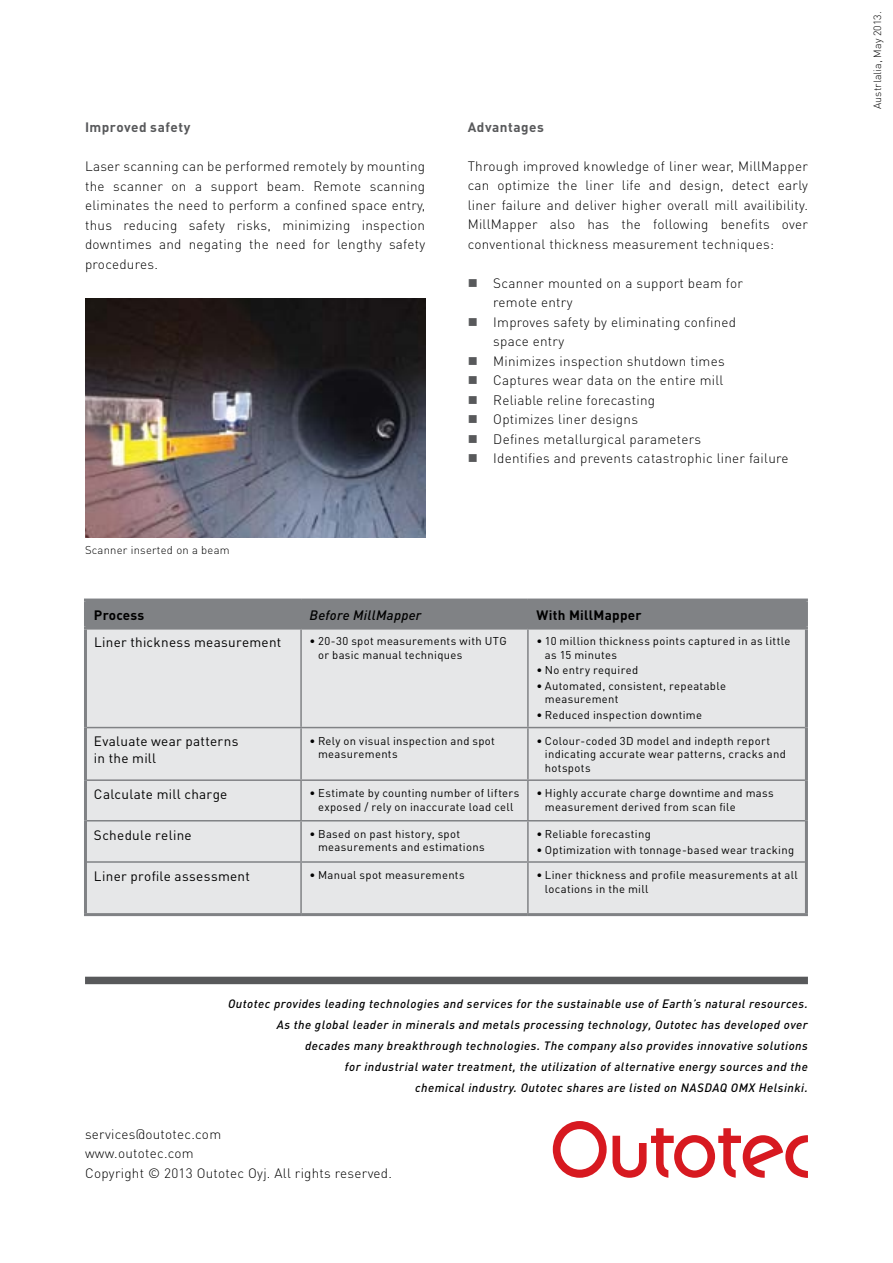
<style>
.page{position:relative;width:893px;height:1263px;background:#fff}
.page>*{position:absolute;margin:0;border:0;box-sizing:border-box;transform-origin:0 0}
.t1{font:300 13.5px/19.5px "DIN Pro";letter-spacing:.02em;color:#000}
.t2{font:13.5px/16.2px "DIN Pro";letter-spacing:.02em;color:#000}
.t3{font:700 13.5px "DIN Pro";letter-spacing:.035em;color:#58595b}
.t4{font:700 13.5px "DIN Pro";letter-spacing:.02em;color:#000}
.t5{font:italic 500 13.5px "DIN Pro";letter-spacing:.02em;color:#000}
.t6{font:italic 500 12px/21px "DIN Pro";letter-spacing:.04em;color:#000;text-align:right}
.t7{font:11.25px/13.5px "DIN Pro";letter-spacing:.03em;color:#000}
.t8{font:300 11.25px "DIN Pro";letter-spacing:.02em;color:#000}
.t9{font:300 10.5px "DIN Pro";letter-spacing:.01em;color:#000}
.s1{color:#58595b}
</style>
<div class="page">
<svg style="left:553px;top:1121px;width:255px;height:57px"></svg>
<div style="left:85px;top:977px;width:723px;height:7px;background:#58595b"></div>
<div style="left:87px;top:601px;width:718px;height:26px;background:#808285"></div>
<div style="left:87px;top:630px;width:718px;height:283px;background:#e6e7e8"></div>
<hr style="left:84px;top:630px;width:3px;height:97px;background:#808285">
<hr style="left:805px;top:630px;width:3px;height:97px;background:#808285">
<hr style="left:84px;top:727px;width:3px;height:53px;background:#808285">
<hr style="left:805px;top:727px;width:3px;height:53px;background:#808285">
<hr style="left:84px;top:780px;width:3px;height:41px;background:#808285">
<hr style="left:805px;top:780px;width:3px;height:41px;background:#808285">
<hr style="left:84px;top:821px;width:3px;height:41px;background:#808285">
<hr style="left:805px;top:821px;width:3px;height:41px;background:#808285">
<hr style="left:84px;top:862px;width:3px;height:51px;background:#808285">
<hr style="left:805px;top:862px;width:3px;height:51px;background:#808285">
<hr style="left:84px;top:913px;width:217px;height:3px;background:#808285">
<hr style="left:301px;top:913px;width:227px;height:3px;background:#808285">
<hr style="left:528px;top:913px;width:280px;height:3px;background:#808285">
<hr style="left:300px;top:630px;width:2px;height:97px;background:#808285">
<hr style="left:527px;top:630px;width:2px;height:97px;background:#808285">
<hr style="left:87px;top:727px;width:214px;height:1px;background:#808285">
<hr style="left:301px;top:727px;width:227px;height:1px;background:#808285">
<hr style="left:300px;top:728px;width:2px;height:51px;background:#808285">
<hr style="left:528px;top:727px;width:277px;height:1px;background:#808285">
<hr style="left:527px;top:728px;width:2px;height:51px;background:#808285">
<hr style="left:87px;top:779px;width:214px;height:2px;background:#808285">
<hr style="left:301px;top:779px;width:227px;height:2px;background:#808285">
<hr style="left:300px;top:781px;width:2px;height:39px;background:#808285">
<hr style="left:528px;top:779px;width:277px;height:2px;background:#808285">
<hr style="left:527px;top:781px;width:2px;height:39px;background:#808285">
<hr style="left:87px;top:820px;width:214px;height:1px;background:#808285">
<hr style="left:301px;top:820px;width:227px;height:1px;background:#808285">
<hr style="left:300px;top:821px;width:2px;height:40px;background:#808285">
<hr style="left:528px;top:820px;width:277px;height:1px;background:#808285">
<hr style="left:527px;top:821px;width:2px;height:40px;background:#808285">
<hr style="left:87px;top:861px;width:214px;height:2px;background:#808285">
<hr style="left:301px;top:861px;width:227px;height:2px;background:#808285">
<hr style="left:300px;top:863px;width:2px;height:50px;background:#808285">
<hr style="left:528px;top:861px;width:277px;height:2px;background:#808285">
<hr style="left:527px;top:863px;width:2px;height:50px;background:#808285">
<hr style="left:84px;top:598px;width:217px;height:3px;background:#808285">
<hr style="left:84px;top:601px;width:3px;height:26px;background:#808285">
<hr style="left:301px;top:598px;width:227px;height:3px;background:#808285">
<hr style="left:300px;top:601px;width:3px;height:26px;background:#808285">
<hr style="left:528px;top:598px;width:280px;height:3px;background:#808285">
<hr style="left:526px;top:601px;width:3px;height:26px;background:#808285">
<hr style="left:805px;top:601px;width:3px;height:26px;background:#808285">
<hr style="left:84px;top:627px;width:217px;height:3px;background:#808285">
<hr style="left:301px;top:627px;width:227px;height:3px;background:#808285">
<hr style="left:528px;top:627px;width:280px;height:3px;background:#808285">
<img style="left:85px;top:299px;width:340px;height:238px">
<p class="t3" style="left:85px;top:118px;width:107px">Improved safety</p>
<p class="t1" style="left:85px;top:156px;width:342px;text-align:justify">Laser scanning can be performed remotely by mounting the scanner on a support beam. Remote scanning eliminates the need to perform a confined space entry, thus reducing safety risks, minimizing inspection downtimes and negating the need for lengthy safety procedures.</p>
<p class="t8" style="left:85px;top:542px;width:146px">Scanner inserted on a beam</p>
<p class="t3" style="left:468px;top:118px;width:78px">Advantages</p>
<p class="t1" style="left:468px;top:156px;width:342px;text-align:justify">Through improved knowledge of liner wear, MillMapper can optimize the liner life and design, detect early liner failure and deliver higher overall mill availibility.<br>MillMapper also has the following benefits over conventional thickness measurement techniques:</p>
<p class="t1" style="left:493px;top:273px;width:251px;text-indent:-26px"><span class="s1">■</span> Scanner mounted on a support beam for remote entry</p>
<p class="t1" style="left:493px;top:312px;width:244px;text-indent:-26px"><span class="s1">■</span> Improves safety by eliminating confined space entry</p>
<p class="t1" style="left:468px;top:351px;width:258px"><span class="s1">■</span> Minimizes inspection shutdown times</p>
<p class="t1" style="left:468px;top:370px;width:257px"><span class="s1">■</span> Captures wear data on the entire mill</p>
<p class="t1" style="left:468px;top:390px;width:189px"><span class="s1">■</span> Reliable reline forecasting</p>
<p class="t1" style="left:468px;top:409px;width:172px"><span class="s1">■</span> Optimizes liner designs</p>
<p class="t1" style="left:468px;top:429px;width:235px"><span class="s1">■</span> Defines metallurgical parameters</p>
<p class="t1" style="left:468px;top:448px;width:322px"><span class="s1">■</span> Identifies and prevents catastrophic liner failure</p>
<p class="t4" style="left:94px;top:605px;width:52px">Process</p>
<p class="t5" style="left:310px;top:606px;width:114px">Before MillMapper</p>
<p class="t4" style="left:536px;top:605px;width:107px">With MillMapper</p>
<p class="t2" style="left:94px;top:633px;width:189px">Liner thickness measurement</p>
<p class="t7" style="left:318px;top:634px;width:190px;text-indent:-9px">• 20-30 spot measurements with UTG or basic manual techniques</p>
<p class="t7" style="left:545px;top:634px;width:247px;text-indent:-9px">• 10 million thickness points captured in as little as 15 minutes</p>
<p class="t7" style="left:536px;top:663px;width:103px">• No entry required</p>
<p class="t7" style="left:545px;top:679px;width:183px;text-indent:-9px">• Automated, consistent, repeatable measurement</p>
<p class="t7" style="left:536px;top:708px;width:167px">• Reduced inspection downtime</p>
<p class="t2" style="left:94px;top:733px;width:146px">Evaluate wear patterns in the mill</p>
<p class="t7" style="left:318px;top:733px;width:178px;text-indent:-9px">• Rely on visual inspection and spot measurements</p>
<p class="t7" style="left:545px;top:733px;width:242px;text-indent:-9px">• Colour-coded 3D model and indepth report indicating accurate wear patterns, cracks and hotspots</p>
<p class="t2" style="left:94px;top:785px;width:135px">Calculate mill charge</p>
<p class="t7" style="left:310px;top:786px;width:211px;text-align:center">• Estimate by counting number of lifters exposed / rely on inaccurate load cell</p>
<p class="t7" style="left:545px;top:786px;width:230px;text-indent:-9px">• Highly accurate charge downtime and mass measurement derived from scan file</p>
<p class="t2" style="left:94px;top:826px;width:99px">Schedule reline</p>
<p class="t7" style="left:318px;top:826px;width:168px;text-indent:-9px">• Based on past history, spot measurements and estimations</p>
<p class="t7" style="left:536px;top:826px;width:116px">• Reliable forecasting</p>
<p class="t7" style="left:536px;top:842px;width:259px">• Optimization with tonnage-based wear tracking</p>
<p class="t2" style="left:94px;top:867px;width:157px">Liner profile assessment</p>
<p class="t7" style="left:310px;top:868px;width:157px">• Manual spot measurements</p>
<p class="t7" style="left:545px;top:868px;width:254px;text-indent:-9px">• Liner thickness and profile measurements at all locations in the mill</p>
<p class="t6" style="left:228px;top:993px;width:581px">Outotec provides leading technologies and services for the sustainable use of Earth’s natural resources.<br>As the global leader in minerals and metals processing technology, Outotec has developed over<br>decades many breakthrough technologies. The company also provides innovative solutions<br>for industrial water treatment, the utilization of alternative energy sources and the<br>chemical industry. Outotec shares are listed on NASDAQ OMX Helsinki.</p>
<p class="t1" style="left:85px;top:1124px;width:309px">services@outotec.com<br>www.outotec.com<br>Copyright © 2013 Outotec Oyj. All rights reserved.</p>
<p class="t9" style="left:870px;top:109px;width:99px;rotate:-90deg">Austrlalia, May 2013.</p>
</div>
